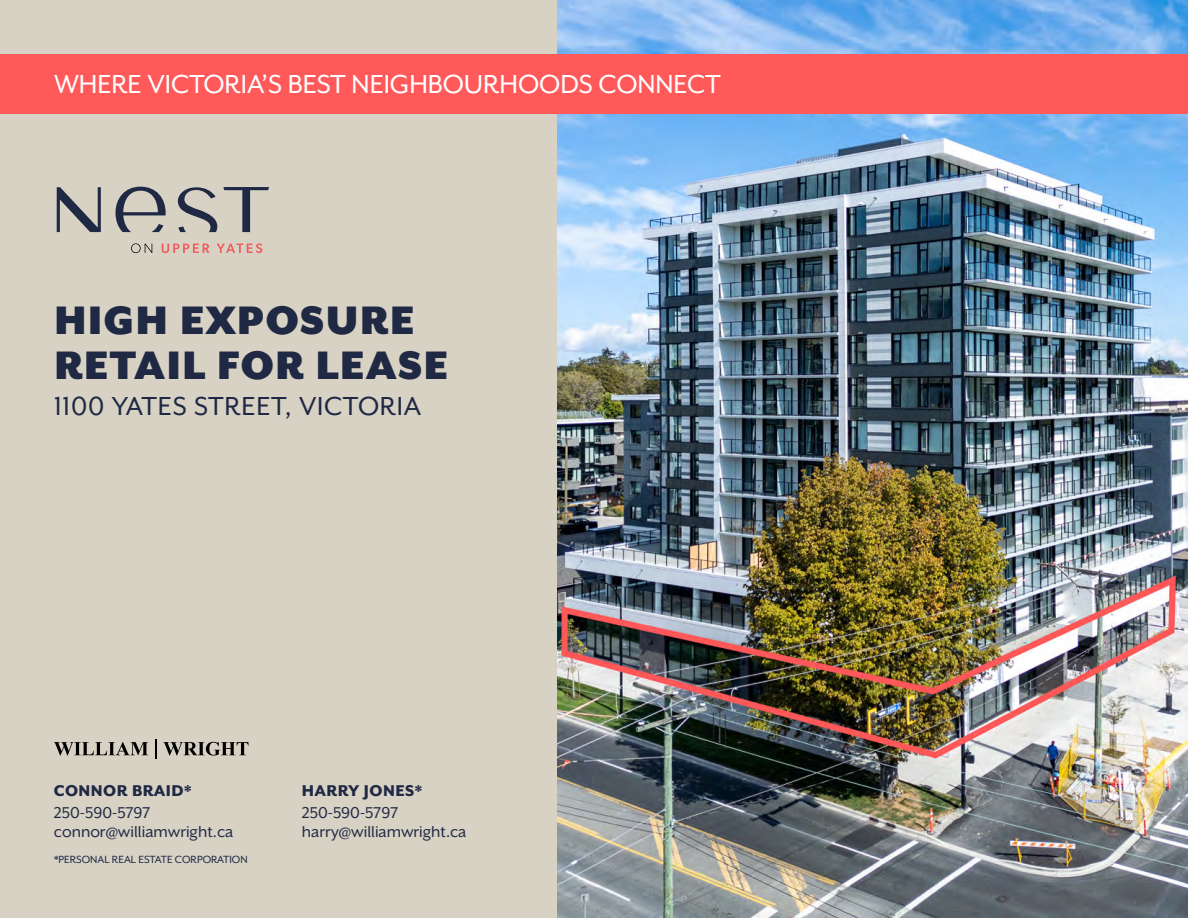
<style>
.page{position:relative;width:1188px;height:918px;background:#fff}
.page>*{position:absolute;margin:0;border:0;box-sizing:border-box;transform-origin:0 0}
.t1{font:900 45.75px/45px "Mr Eaves XL San OT";letter-spacing:.025em;color:#202944}
.t2{font:30px "Mr Eaves XL San OT";color:#fff}
.t3{font:30px "Mr Eaves XL San OT";letter-spacing:.025em;color:#202944}
.subhead{font:18px "Mr Eaves XL San OT";color:#202944}
.subhead-2{font:800 18px "Mr Eaves XL San OT";letter-spacing:.025em;color:#202944}
.subhead-3{font:12px "Mr Eaves XL San OT";color:#202944}
</style>
<div class="page">
<div style="left:0;top:0;width:557px;height:918px;background:#d8d2c5"></div>
<img style="left:557px;top:0;width:631px;height:918px">
<div style="left:0;top:54px;width:1188px;height:60px;background:#ff595a"></div>
<svg style="left:57px;top:187px;width:44px;height:45px"></svg>
<svg style="left:116px;top:187px;width:50px;height:45px"></svg>
<svg style="left:178px;top:187px;width:39px;height:45px"></svg>
<svg style="left:223px;top:187px;width:46px;height:45px"></svg>
<svg style="left:131px;top:243px;width:21px;height:10px"></svg>
<svg style="left:162px;top:244px;width:48px;height:9px"></svg>
<svg style="left:217px;top:243px;width:45px;height:10px"></svg>
<svg style="left:54px;top:742px;width:94px;height:14px"></svg>
<svg style="left:163px;top:742px;width:85px;height:14px"></svg>
<svg style="left:156px;top:739px;width:1px;height:20px"></svg>
<p class="t2" style="left:54px;top:68px;width:668px">WHERE VICTORIA’S BEST NEIGHBOURHOODS CONNECT</p>
<p class="t1" style="left:54px;top:298px;width:396px">HIGH EXPOSURE<br>RETAIL FOR LEASE</p>
<p class="t3" style="left:54px;top:390px;width:369px">1100 YATES STREET, VICTORIA</p>
<p class="subhead-2" style="left:54px;top:781px;width:139px">CONNOR BRAID*</p>
<p class="subhead" style="left:54px;top:803px;width:98px">250-590-5797</p>
<p class="subhead" style="left:54px;top:822px;width:181px">connor@williamwright.ca</p>
<p class="subhead-3" style="left:54px;top:853px;width:195px">*PERSONAL REAL ESTATE CORPORATION</p>
<p class="subhead-2" style="left:302px;top:781px;width:122px">HARRY JONES*</p>
<p class="subhead" style="left:302px;top:803px;width:98px">250-590-5797</p>
<p class="subhead" style="left:302px;top:822px;width:166px">harry@williamwright.ca</p>
</div>
